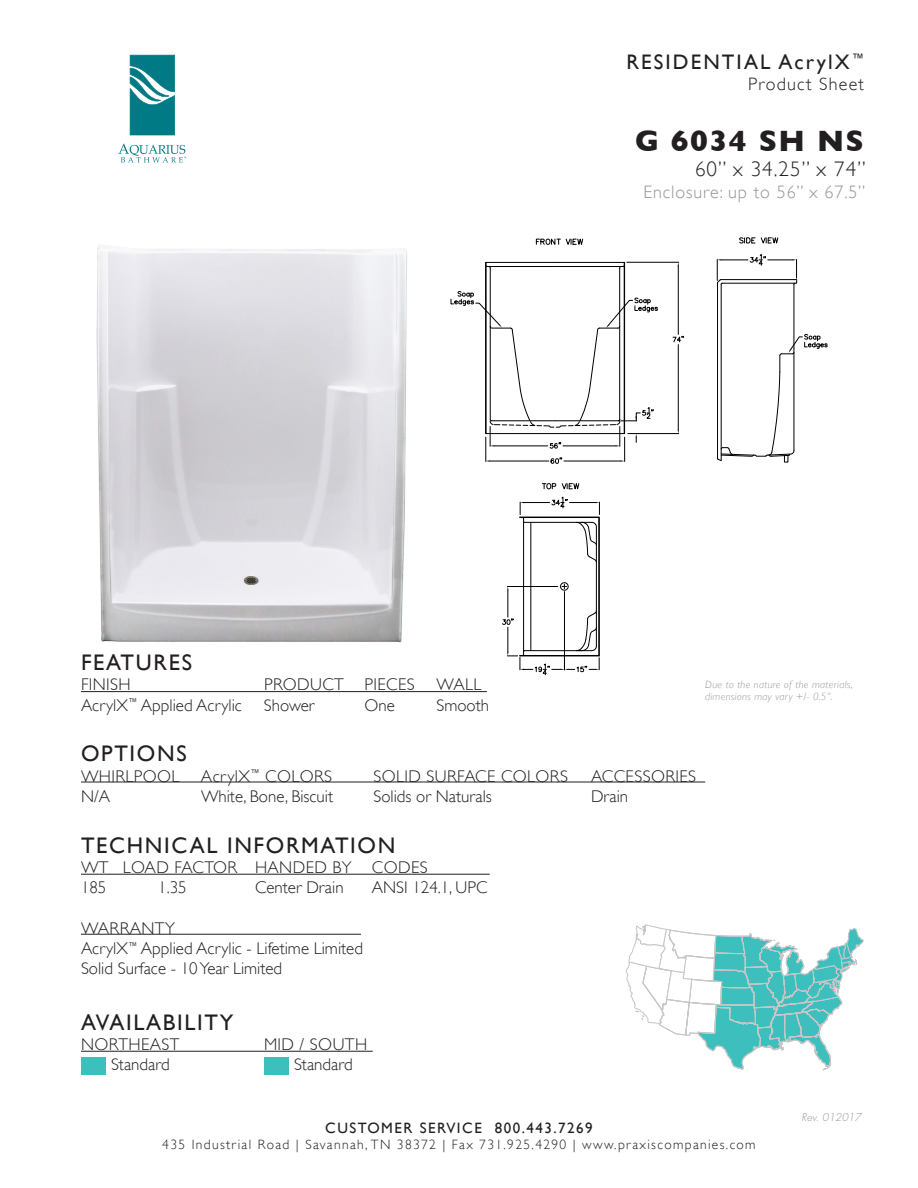
<style>
.page{position:relative;width:918px;height:1188px;background:#fff}
.page>*{position:absolute;margin:0;border:0;box-sizing:border-box;transform-origin:0 0}
.t1{font:700 30px "Gill Sans";letter-spacing:.05em;color:#231f20}
.t2{font:22.5px "Gill Sans";letter-spacing:.075em;color:#231f20}
.t3{font:21px "Gill Sans";letter-spacing:.1em;color:#231f20}
.t4{font:300 21px "Gill Sans";letter-spacing:.05em;color:#231f20}
.t5{font:300 18px "Gill Sans";letter-spacing:.05em;color:#939598}
.t6{font:300 18px "Gill Sans";letter-spacing:.07em;color:#231f20}
.t7{font:300 16.95px "Gill Sans";color:#231f20}
.t8{font:300 16.95px "Gill Sans";letter-spacing:.025em;color:#231f20}
.t9{font:15px "Gill Sans";letter-spacing:.1em;color:#231f20}
.t10{font:300 13.5px "Gill Sans";letter-spacing:.1em;color:#231f20}
.t11{font:italic 300 10.5px/12.6px "Gill Sans";letter-spacing:.03em;color:#939598}
.t12{font:italic 300 10.5px "Futura";color:#939598}
</style>
<div class="page">
<svg style="left:130px;top:55px;width:45px;height:80px;background:#278f97"></svg>
<svg style="left:118px;top:144px;width:68px;height:19px"></svg>
<img style="left:96px;top:245px;width:311px;height:398px">
<svg style="left:536px;top:238px;width:48px;height:7px"></svg>
<hr style="left:628px;top:433px;width:51px;height:1px;background:#000">
<hr style="left:627px;top:262px;width:52px;height:1px;background:#000">
<hr style="left:678px;top:345px;width:1px;height:84px;background:#000">
<hr style="left:678px;top:266px;width:1px;height:68px;background:#000">
<svg style="left:672px;top:335px;width:12px;height:8px"></svg>
<svg style="left:450px;top:262px;width:208px;height:202px"></svg>
<hr style="left:81px;top:691px;width:406px;height:1px;background:#231f20">
<hr style="left:81px;top:782px;width:624px;height:1px;background:#231f20">
<hr style="left:81px;top:874px;width:409px;height:1px;background:#231f20">
<hr style="left:81px;top:934px;width:280px;height:1px;background:#231f20">
<hr style="left:81px;top:1051px;width:292px;height:1px;background:#231f20">
<div style="left:265px;top:1058px;width:24px;height:17px;background:#3dbfbd"></div>
<div style="left:81px;top:1058px;width:25px;height:17px;background:#3dbfbd"></div>
<svg style="left:739px;top:237px;width:40px;height:7px"></svg>
<hr style="left:717px;top:283px;width:1px;height:176px;background:#000">
<hr style="left:721px;top:284px;width:1px;height:176px;background:#000">
<hr style="left:794px;top:284px;width:1px;height:65px;background:#000">
<svg style="left:717px;top:254px;width:80px;height:31px"></svg>
<svg style="left:717px;top:334px;width:111px;height:128px"></svg>
<svg style="left:502px;top:483px;width:98px;height:192px"></svg>
<svg style="left:625px;top:924px;width:239px;height:147px"></svg>
<p class="t3" style="left:626px;top:49px;width:239px">RESIDENTIAL AcrylX<sup>™</sup></p>
<p class="t6" style="left:748px;top:74px;width:117px">Product Sheet</p>
<p class="t1" style="left:635px;top:117px;width:230px">G 6034 SH NS</p>
<p class="t4" style="left:695px;top:157px;width:172px">60” x 34.25” x 74”</p>
<p class="t5" style="left:643px;top:181px;width:223px">Enclosure: up to 56” x 67.5”</p>
<p class="t2" style="left:81px;top:649px;width:113px">FEATURES</p>
<p class="t7" style="left:81px;top:675px;width:51px">FINISH</p>
<p class="t8" style="left:264px;top:675px;width:152px">PRODUCT PIECES</p>
<p class="t7" style="left:436px;top:675px;width:46px">WALL</p>
<p class="t7" style="left:81px;top:695px;width:162px">AcrylX<sup>™</sup> Applied Acrylic</p>
<p class="t7" style="left:264px;top:695px;width:52px">Shower</p>
<p class="t7" style="left:364px;top:695px;width:32px">One</p>
<p class="t7" style="left:436px;top:695px;width:54px">Smooth</p>
<p class="t2" style="left:81px;top:740px;width:107px">OPTIONS</p>
<p class="t8" style="left:81px;top:766px;width:100px">WHIRLPOOL</p>
<p class="t8" style="left:201px;top:766px;width:133px">AcrylX<sup>™</sup> COLORS</p>
<p class="t8" style="left:374px;top:766px;width:196px">SOLID SURFACE COLORS</p>
<p class="t8" style="left:591px;top:766px;width:107px">ACCESSORIES</p>
<p class="t7" style="left:81px;top:786px;width:31px">N/A</p>
<p class="t7" style="left:201px;top:786px;width:134px">White, Bone, Biscuit</p>
<p class="t7" style="left:373px;top:786px;width:120px">Solids or Naturals</p>
<p class="t7" style="left:591px;top:786px;width:39px">Drain</p>
<p class="t2" style="left:81px;top:832px;width:316px">TECHNICAL INFORMATION</p>
<p class="t8" style="left:81px;top:857px;width:348px">WT LOAD FACTOR HANDED BY CODES</p>
<p class="t7" style="left:81px;top:878px;width:27px">185</p>
<p class="t7" style="left:158px;top:878px;width:30px">1.35</p>
<p class="t7" style="left:255px;top:878px;width:90px">Center Drain</p>
<p class="t7" style="left:372px;top:878px;width:117px">ANSI 124.1, UPC</p>
<p class="t8" style="left:81px;top:918px;width:95px">WARRANTY</p>
<p class="t7" style="left:81px;top:939px;width:284px">AcrylX<sup>™</sup> Applied Acrylic - Lifetime Limited</p>
<p class="t7" style="left:81px;top:959px;width:203px">Solid Surface - 10 Year Limited</p>
<p class="t2" style="left:81px;top:1009px;width:154px">AVAILABILITY</p>
<p class="t8" style="left:81px;top:1034px;width:100px">NORTHEAST</p>
<p class="t8" style="left:264px;top:1034px;width:105px">MID / SOUTH</p>
<p class="t7" style="left:111px;top:1055px;width:60px">Standard</p>
<p class="t7" style="left:294px;top:1055px;width:60px">Standard</p>
<p class="t11" style="left:705px;top:678px;width:149px">Due to the nature of the materials, dimensions may vary +/- 0.5”.</p>
<p class="t9" style="left:325px;top:1119px;width:269px">CUSTOMER SERVICE 800.443.7269</p>
<p class="t10" style="left:162px;top:1137px;width:595px">435 Industrial Road | Savannah, TN 38372 | Fax 731.925.4290 | www.praxiscompanies.com</p>
<p class="t12" style="left:802px;top:1111px;width:61px">Rev. 012017</p>
</div>
